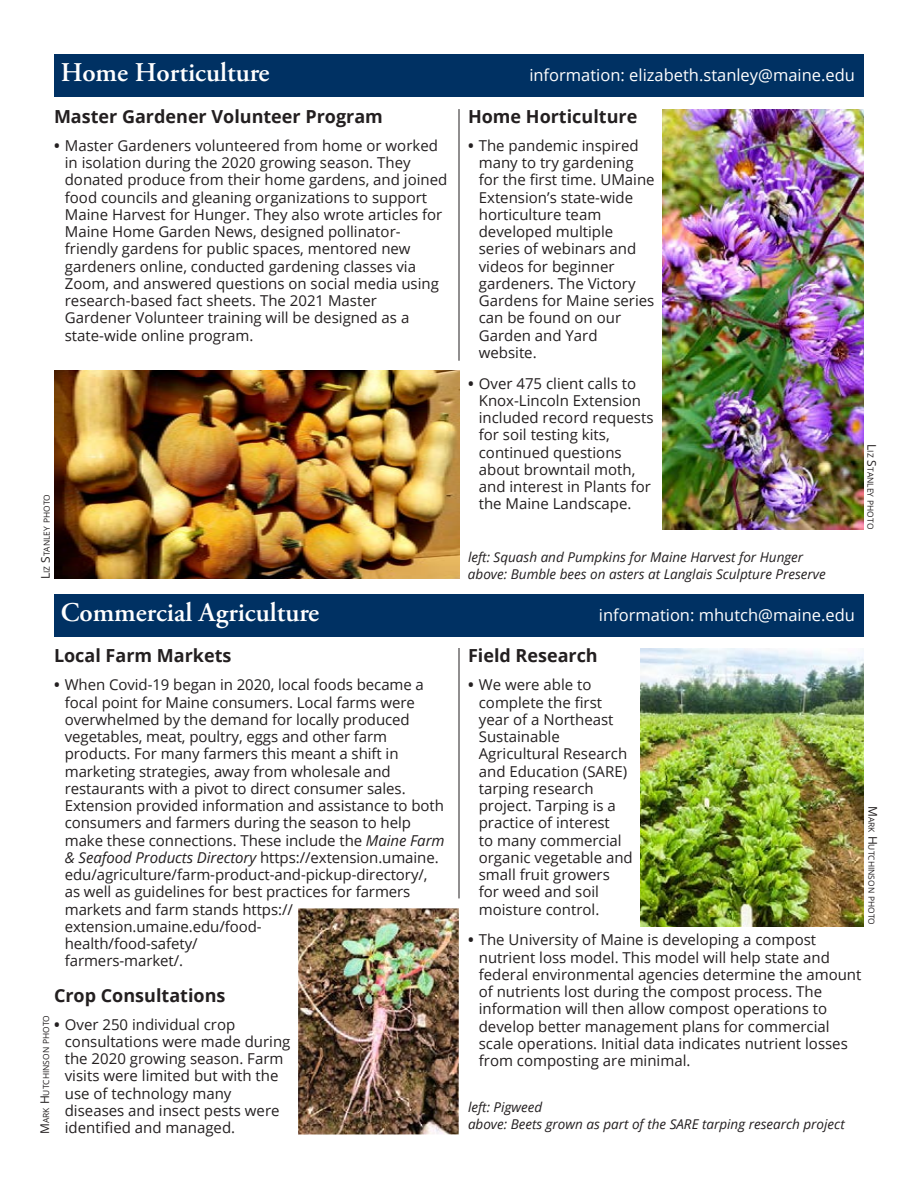
<style>
.page{position:relative;width:918px;height:1188px;background:#fff}
.page>*{position:absolute;margin:0;border:0;box-sizing:border-box;transform-origin:0 0}
.Head{font:600 27px "Adobe Garamond Pro";color:#fff}
.Subhead{font:700 18px "Open Sans";color:#231f20}
.Head-2{font:16.5px "Open Sans";color:#fff}
.t1{font:15px/17.2px "Open Sans";color:#231f20}
.t2{font:italic 13.5px/16.5px "Open Sans";color:#231f20}
.t3{font:8.4px "Open Sans";color:#231f20}
.s1{font-weight:700}
.s2{font-size:12px}
.s3{font-style:italic}
</style>
<div class="page">
<div style="left:54px;top:54px;width:810px;height:43px;background:#003163"></div>
<div style="left:54px;top:594px;width:810px;height:43px;background:#003163"></div>
<img style="left:298px;top:908px;width:161px;height:227px">
<img style="left:640px;top:649px;width:224px;height:277px">
<img style="left:54px;top:370px;width:405px;height:209px">
<img style="left:662px;top:109px;width:202px;height:421px">
<hr style="left:459px;top:109px;width:1px;height:252px;background:#231f20">
<hr style="left:459px;top:648px;width:1px;height:250px;background:#231f20">
<p class="Head" style="left:61px;top:57px;width:210px">Home Horticulture</p>
<p class="Head-2" style="left:529px;top:64px;width:327px">information: elizabeth.stanley@maine.edu</p>
<p class="Subhead" style="left:54px;top:104px;width:330px">Master Gardener Volunteer Program</p>
<p class="t1" style="left:65px;top:136px;width:384px;text-indent:-11px"><span class="s1">•</span> Master Gardeners volunteered from home or worked in isolation during the 2020 growing season. They donated produce from their home gardens, and joined food councils and gleaning organizations to support Maine Harvest for Hunger. They also wrote articles for Maine Home Garden News, designed pollinator&shy;friendly gardens for public spaces, mentored new gardeners online, conducted gardening classes via Zoom, and answered questions on social media using research-based fact sheets. The 2021 Master Gardener Volunteer training will be designed as a state-wide online program.</p>
<p class="t3" style="left:41px;top:579px;width:87px;rotate:-90deg"><span class="s2">L</span>iz <span class="s2">S</span>tanley photo</p>
<p class="Subhead" style="left:468px;top:104px;width:171px">Home Horticulture</p>
<p class="t1" style="left:479px;top:136px;width:177px;text-indent:-11px"><span class="s1">•</span> The pandemic inspired many to try gardening for the first time. UMaine<br>Extension’s state-wide horticulture team developed multiple series of webinars and videos for beginner gardeners. The Victory<br>Gardens for Maine series can be found on our<br>Garden and Yard website.</p>
<p class="t1" style="left:479px;top:374px;width:176px;text-indent:-11px"><span class="s1">•</span> Over 475 client calls to<br>Knox-Lincoln Extension included record requests for soil testing kits, continued questions about browntail moth, and interest in Plants for the Maine Landscape.</p>
<p class="t2" style="left:468px;top:549px;width:359px">left: Squash and Pumpkins for Maine Harvest for Hunger above: Bumble bees on asters at Langlais Sculpture Preserve</p>
<p class="Head" style="left:61px;top:597px;width:260px">Commercial Agriculture</p>
<p class="Head-2" style="left:599px;top:604px;width:258px">information: mhutch@maine.edu</p>
<p class="t3" style="left:876px;top:444px;width:87px;rotate:90deg"><span class="s2">L</span>iz <span class="s2">S</span>tanley photo</p>
<p class="Subhead" style="left:54px;top:643px;width:179px">Local Farm Markets</p>
<p class="t1" style="left:65px;top:676px;width:381px;text-indent:-11px"><span class="s1">•</span> When Covid-19 began in 2020, local foods became a focal point for Maine consumers. Local farms were overwhelmed by the demand for locally produced vegetables, meat, poultry, eggs and other farm products. For many farmers this meant a shift in marketing strategies, away from wholesale and restaurants with a pivot to direct consumer sales.<br>Extension provided information and assistance to both consumers and farmers during the season to help make these connections. These include the <span class="s3">Maine Farm &amp; Seafood Products Directory</span> https://extension.umaine. edu/agriculture/farm-product-and-pickup-directory/, as well as guidelines for best practices for farmers markets and farm stands https:// extension.umaine.edu/food-<br>health/food-safety/<br>farmers-market/.</p>
<p class="Subhead" style="left:54px;top:982px;width:173px">Crop Consultations</p>
<p class="t1" style="left:65px;top:1015px;width:227px;text-indent:-11px"><span class="s1">•</span> Over 250 individual crop consultations were made during the 2020 growing season. Farm visits were limited but with the use of technology many diseases and insect pests were identified and managed.</p>
<p class="t3" style="left:40px;top:1134px;width:120px;rotate:-90deg"><span class="s2">M</span>ark <span class="s2">H</span> utchinson photo</p>
<p class="Subhead" style="left:468px;top:643px;width:131px">Field Research</p>
<p class="t1" style="left:479px;top:676px;width:156px;text-indent:-11px"><span class="s1">•</span> We were able to complete the first year of a Northeast<br>Sustainable<br>Agricultural Research and Education (SARE) tarping research project. Tarping is a practice of interest<br>to many commercial organic vegetable and small fruit growers for weed and soil moisture control.</p>
<p class="t1" style="left:479px;top:931px;width:384px;text-indent:-11px"><span class="s1">•</span> The University of Maine is developing a compost nutrient loss model. This model will help state and federal environmental agencies determine the amount of nutrients lost during the compost process. The information will then allow compost operations to develop better management plans for commercial scale operations. Initial data indicates nutrient losses from composting are minimal.</p>
<p class="t3" style="left:877px;top:806px;width:120px;rotate:90deg"><span class="s2">M</span>ark <span class="s2">H</span> utchinson photo</p>
<p class="t2" style="left:468px;top:1099px;width:378px">left: Pigweed<br>above: Beets grown as part of the SARE tarping research project</p>
</div>
